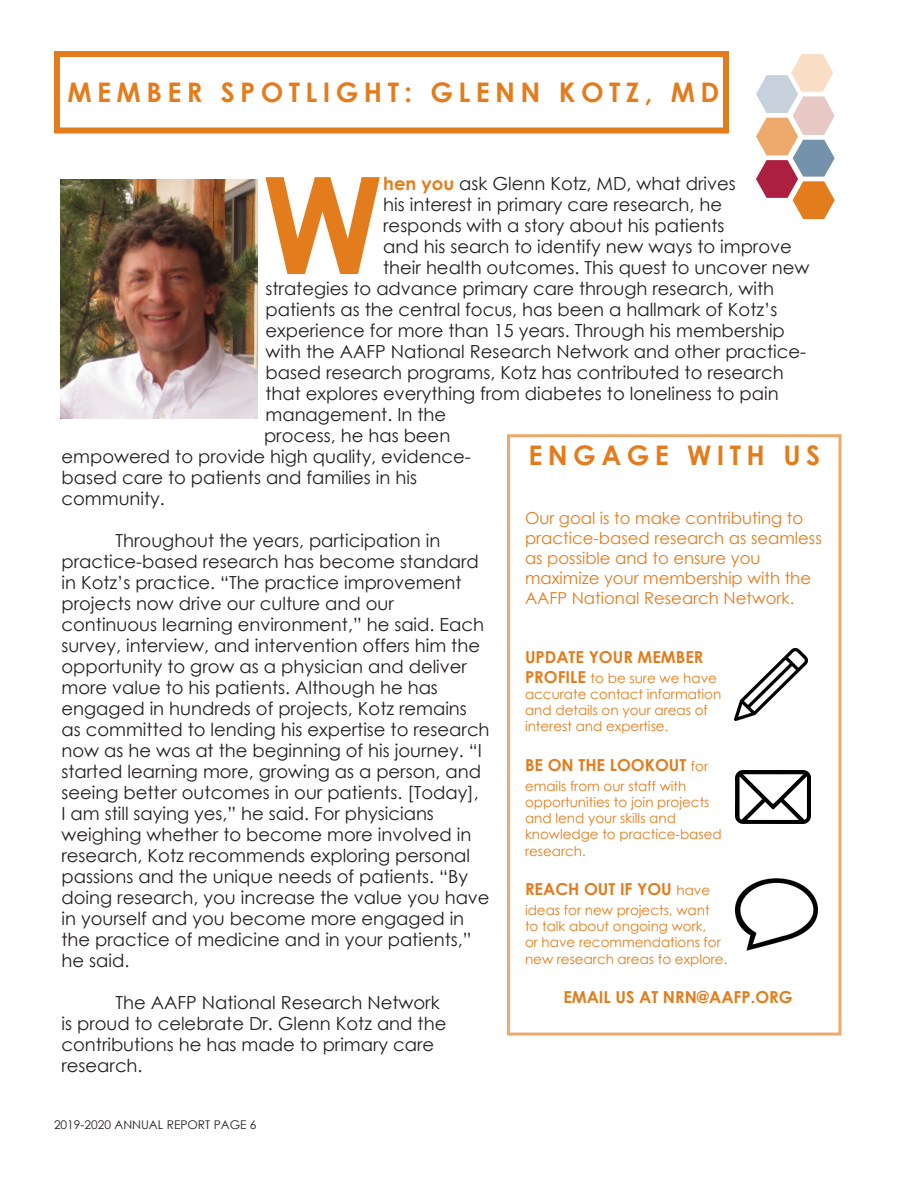
<style>
.page{position:relative;width:918px;height:1188px;background:#fff}
.page>*{position:absolute;margin:0;border:0;box-sizing:border-box;transform-origin:0 0}
.t1{font:700 135px "Century Gothic";color:#e37c1c}
.Paragraph_Style_1{font:700 27px "Century Gothic";letter-spacing:.2em;color:#e37c1c}
.t2{font:18px/21px "Century Gothic";color:#231f20}
.Paragraph_Style_1-2{font:16.5px/19.8px "Century Gothic";color:#e37c1c}
.Paragraph_Style_1-3{font:700 16.5px "Century Gothic";color:#e37c1c}
.Paragraph_Style_1-4{font:13.5px/16.2px "Century Gothic";color:#e37c1c}
.t3{font:12px "Century Gothic";color:#231f20}
.s1{font-weight:700;color:#e37c1c}
.s2{font-weight:700;font-size:16.5px}
.s3{font-weight:400;font-size:13.5px}
</style>
<div class="page">
<div style="left:54px;top:51px;width:675px;height:83px;border:6px solid #e37c1c"></div>
<svg style="left:756px;top:54px;width:79px;height:165px"></svg>
<img style="left:60px;top:180px;width:198px;height:238px">
<div style="left:507px;top:434px;width:335px;height:602px;border:3px solid #eeaa6d"></div>
<img style="left:735px;top:771px;width:76px;height:52px">
<img style="left:735px;top:878px;width:83px;height:73px">
<img style="left:734px;top:648px;width:73px;height:73px">
<p class="Paragraph_Style_1" style="left:68px;top:72px;width:653px">MEMBER SPOTLIGHT: GLENN KOTZ, MD</p>
<p class="t1" style="left:262px;top:123px;width:123px">W</p>
<p class="t2" style="left:383px;top:173px;width:354px"><span class="s1">hen you</span> ask Glenn Kotz, MD, what drives</p>
<p class="t2" style="left:383px;top:194px;width:341px">his interest in primary care research, he</p>
<p class="t2" style="left:383px;top:215px;width:343px">responds with a story about his patients</p>
<p class="t2" style="left:383px;top:236px;width:410px">and his search to identify new ways to improve</p>
<p class="t2" style="left:383px;top:257px;width:428px">their health outcomes. This quest to uncover new</p>
<p class="t2" style="left:266px;top:278px;width:510px">strategies to advance primary care through research, with</p>
<p class="t2" style="left:266px;top:299px;width:513px">patients as the central focus, has been a hallmark of Kotz’s</p>
<p class="t2" style="left:266px;top:320px;width:521px">experience for more than 15 years. Through his membership</p>
<p class="t2" style="left:266px;top:341px;width:542px">with the AAFP National Research Network and other practice-</p>
<p class="t2" style="left:266px;top:362px;width:520px">based research programs, Kotz has contributed to research</p>
<p class="t2" style="left:266px;top:383px;width:515px">that explores everything from diabetes to loneliness to pain</p>
<p class="t2" style="left:266px;top:404px;width:182px">management. In the</p>
<p class="t2" style="left:264px;top:425px;width:188px">process, he has been</p>
<p class="t2" style="left:62px;top:446px;width:411px">empowered to provide high quality, evidence-</p>
<p class="t2" style="left:62px;top:467px;width:357px">based care to patients and families in his</p>
<p class="t2" style="left:62px;top:488px;width:105px">community.</p>
<p class="t2" style="left:62px;top:530px;width:430px;text-indent:54px">Throughout the years, participation in practice-based research has become standard in Kotz’s practice. “The practice improvement projects now drive our culture and our continuous learning environment,” he said. Each survey, interview, and intervention offers him the opportunity to grow as a physician and deliver more value to his patients. Although he has engaged in hundreds of projects, Kotz remains as committed to lending his expertise to research now as he was at the beginning of his journey. “I started learning more, growing as a person, and seeing better outcomes in our patients. [Today],<br>I am still saying yes,” he said. For physicians weighing whether to become more involved in research, Kotz recommends exploring personal passions and the unique needs of patients. “By doing research, you increase the value you have in yourself and you become more engaged in the practice of medicine and in your patients,” he said.</p>
<p class="t2" style="left:62px;top:992px;width:386px;text-indent:54px">The AAFP National Research Network is proud to celebrate Dr. Glenn Kotz and the contributions he has made to primary care research.</p>
<p class="Paragraph_Style_1" style="left:528px;top:435px;width:293px">ENGAGE WITH US</p>
<p class="Paragraph_Style_1-2" style="left:525px;top:508px;width:298px">Our goal is to make contributing to practice-based research as seamless as possible and to ensure you maximize your membership with the AAFP National Research Network.</p>
<p class="Paragraph_Style_1-3" style="left:525px;top:644px;width:180px">UPDATE YOUR MEMBER</p>
<p class="Paragraph_Style_1-4" style="left:525px;top:670px;width:198px"><span class="s2">PROFILE</span> to be sure we have accurate contact information and details on your areas of interest and expertise.</p>
<p class="Paragraph_Style_1-3" style="left:525px;top:752px;width:185px">BE ON THE LOOKOUT <span class="s3">for</span></p>
<p class="Paragraph_Style_1-4" style="left:525px;top:778px;width:198px">emails from our staff with opportunities to join projects and lend your skills and knowledge to practice-based research.</p>
<p class="Paragraph_Style_1-3" style="left:525px;top:877px;width:187px">REACH OUT IF YOU <span class="s3">have</span></p>
<p class="Paragraph_Style_1-4" style="left:525px;top:902px;width:204px">ideas for new projects, want<br>to talk about ongoing work,<br>or have recommendations for new research areas to explore.</p>
<p class="Paragraph_Style_1-3" style="left:563px;top:985px;width:231px">EMAIL US AT NRN@AAFP.ORG</p>
<p class="t3" style="left:54px;top:1116px;width:204px">2019-2020 ANNUAL REPORT PAGE 6</p>
</div>
